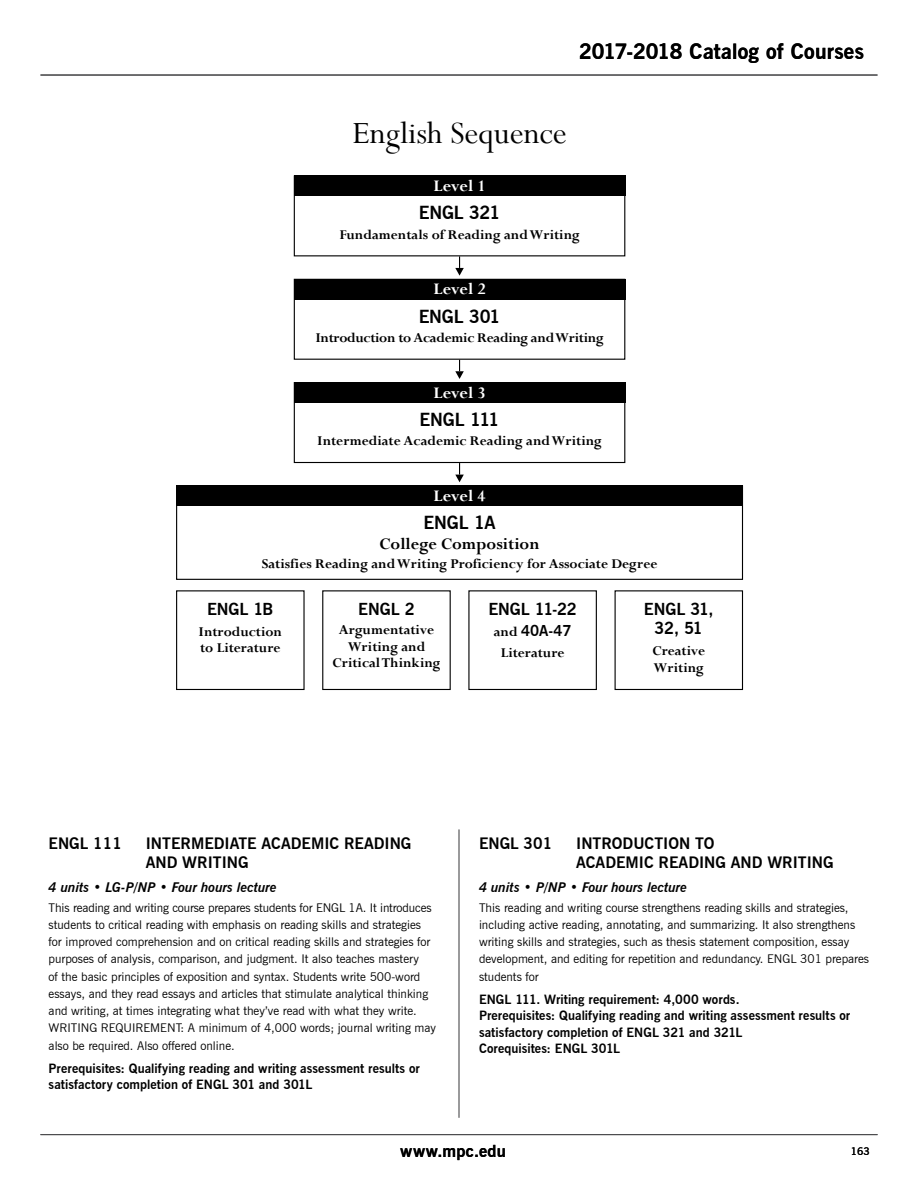
<style>
.page{position:relative;width:918px;height:1188px;background:#fff}
.page>*{position:absolute;margin:0;border:0;box-sizing:border-box;transform-origin:0 0}
.t1{font:34.5px "Perpetua";color:#000}
.t2{font:700 21px "News Gothic BT";letter-spacing:.01em;color:#000}
.t3{font:700 18px "News Gothic BT";letter-spacing:-.015em;color:#000}
.t4{font:700 18px "Perpetua";letter-spacing:-.005em;color:#fff}
.t5{font:700 18px "Perpetua";color:#000}
.t6{font:700 16.5px/19.5px "News Gothic BT";letter-spacing:-.005em;color:#000;text-align:center}
.t7{font:700 16.5px "News Gothic BT";letter-spacing:.02em;color:#000}
.t8{font:700 15.75px/19.5px "News Gothic BT";color:#000}
.t9{font:700 15px/16.5px "Perpetua";color:#000}
.t10{font:700 15px "Perpetua";letter-spacing:-.02em;color:#000}
.t11{font:700 15px "News Gothic BT";color:#000}
.t12{font:italic 700 13.5px "News Gothic BT";color:#000}
.t13{font:700 12.75px/16.5px "News Gothic BT";letter-spacing:.005em;color:#000}
.t14{font:12px/17.2px "News Gothic BT";color:#000}
.t15{font:600 10.5px "News Gothic BT";color:#000}
.s1{font-family:"Perpetua"}
</style>
<div class="page">
<hr style="left:40px;top:74px;width:838px;height:2px;background:#4d4d4f">
<hr style="left:40px;top:1134px;width:838px;height:1px;background:#4d4d4f">
<hr style="left:458px;top:829px;width:2px;height:289px;background:#4d4d4f">
<div style="left:294px;top:175px;width:331px;height:21px;background:#000"></div>
<div style="left:294px;top:279px;width:331px;height:20px;background:#000"></div>
<div style="left:294px;top:382px;width:331px;height:81px;border:1px solid #000"></div>
<div style="left:294px;top:382px;width:331px;height:21px;background:#000"></div>
<div style="left:176px;top:485px;width:567px;height:95px;border:1px solid #000"></div>
<div style="left:176px;top:485px;width:567px;height:21px;background:#000"></div>
<svg style="left:455px;top:256px;width:9px;height:20px"></svg>
<svg style="left:455px;top:360px;width:9px;height:19px"></svg>
<svg style="left:455px;top:463px;width:9px;height:19px"></svg>
<div style="left:176px;top:590px;width:129px;height:100px;border:1px solid #000"></div>
<div style="left:468px;top:590px;width:129px;height:100px;border:1px solid #000"></div>
<div style="left:615px;top:590px;width:128px;height:100px;border:1px solid #000"></div>
<div style="left:322px;top:590px;width:129px;height:100px;border:1px solid #000"></div>
<h2 class="t2" style="left:579px;top:39px;width:286px">2017-2018 Catalog of Courses</h2>
<h1 class="t1" style="left:352px;top:112px;width:216px">English Sequence</h1>
<h3 class="t4" style="left:434px;top:174px;width:54px">Level 1</h3>
<h3 class="t3" style="left:419px;top:202px;width:83px">ENGL 321</h3>
<p class="t9" style="left:339px;top:226px;width:242px">Fundamentals of Reading and Writing</p>
<h3 class="t4" style="left:434px;top:278px;width:54px">Level 2</h3>
<h3 class="t3" style="left:419px;top:305px;width:83px">ENGL 301</h3>
<p class="t10" style="left:315px;top:328px;width:290px">Introduction to Academic Reading and Writing</p>
<h3 class="t4" style="left:434px;top:381px;width:54px">Level 3</h3>
<h3 class="t3" style="left:420px;top:409px;width:81px">ENGL 111</h3>
<p class="t9" style="left:317px;top:433px;width:286px">Intermediate Academic Reading and Writing</p>
<h3 class="t4" style="left:434px;top:484px;width:54px">Level 4</h3>
<h3 class="t3" style="left:424px;top:512px;width:74px">ENGL 1A</h3>
<h3 class="t5" style="left:380px;top:532px;width:161px">College Composition</h3>
<p class="t9" style="left:262px;top:555px;width:397px">Satisfies Reading and Writing Proficiency for Associate Degree</p>
<h3 class="t6" style="left:207px;top:599px;width:68px">ENGL 1B</h3>
<p class="t9" style="left:199px;top:623px;width:85px">Introduction to Literature</p>
<h3 class="t6" style="left:358px;top:599px;width:58px">ENGL 2</h3>
<p class="t9" style="left:332px;top:621px;width:110px;text-align:center">Argumentative<br>Writing and<br>Critical Thinking</p>
<h3 class="t6" style="left:488px;top:599px;width:90px">ENGL 11-22</h3>
<p class="t11" style="left:494px;top:621px;width:79px"><span class="s1">and</span> 40A-47</p>
<p class="t9" style="left:501px;top:644px;width:65px">Literature</p>
<h3 class="t6" style="left:644px;top:599px;width:71px">ENGL 31,<br>32, 51</h3>
<p class="t9" style="left:652px;top:642px;width:54px">Creative<br>Writing</p>
<h3 class="t8" style="left:49px;top:833px;width:75px">ENGL 111</h3>
<h3 class="t8" style="left:146px;top:833px;width:267px">INTERMEDIATE ACADEMIC READING<br>AND WRITING</h3>
<p class="t12" style="left:49px;top:879px;width:230px">4 units • LG-P/NP • Four hours lecture</p>
<p class="t14" style="left:49px;top:899px;width:389px">This reading and writing course prepares students for ENGL 1A. It introduces students to critical reading with emphasis on reading skills and strategies for improved comprehension and on critical reading skills and strategies for purposes of analysis, comparison, and judgment. It also teaches mastery<br>of the basic principles of exposition and syntax. Students write 500-word essays, and they read essays and articles that stimulate analytical thinking and writing, at times integrating what they’ve read with what they write.<br>WRITING REQUIREMENT: A minimum of 4,000 words; journal writing may also be required. Also offered online.</p>
<p class="t13" style="left:49px;top:1060px;width:373px">Prerequisites: Qualifying reading and writing assessment results or satisfactory completion of ENGL 301 and 301L</p>
<h3 class="t8" style="left:479px;top:833px;width:75px">ENGL 301</h3>
<h3 class="t8" style="left:576px;top:833px;width:259px">INTRODUCTION TO<br>ACADEMIC READING AND WRITING</h3>
<p class="t12" style="left:479px;top:879px;width:210px">4 units • P/NP • Four hours lecture</p>
<p class="t14" style="left:479px;top:899px;width:392px">This reading and writing course strengthens reading skills and strategies, including active reading, annotating, and summarizing. It also strengthens writing skills and strategies, such as thesis statement composition, essay development, and editing for repetition and redundancy. ENGL 301 prepares students for</p>
<p class="t13" style="left:479px;top:991px;width:373px">ENGL 111. Writing requirement: 4,000 words.<br>Prerequisites: Qualifying reading and writing assessment results or satisfactory completion of ENGL 321 and 321L<br>Corequisites: ENGL 301L</p>
<h3 class="t7" style="left:400px;top:1141px;width:107px">www.mpc.edu</h3>
<p class="t15" style="left:851px;top:1145px;width:21px">163</p>
</div>
